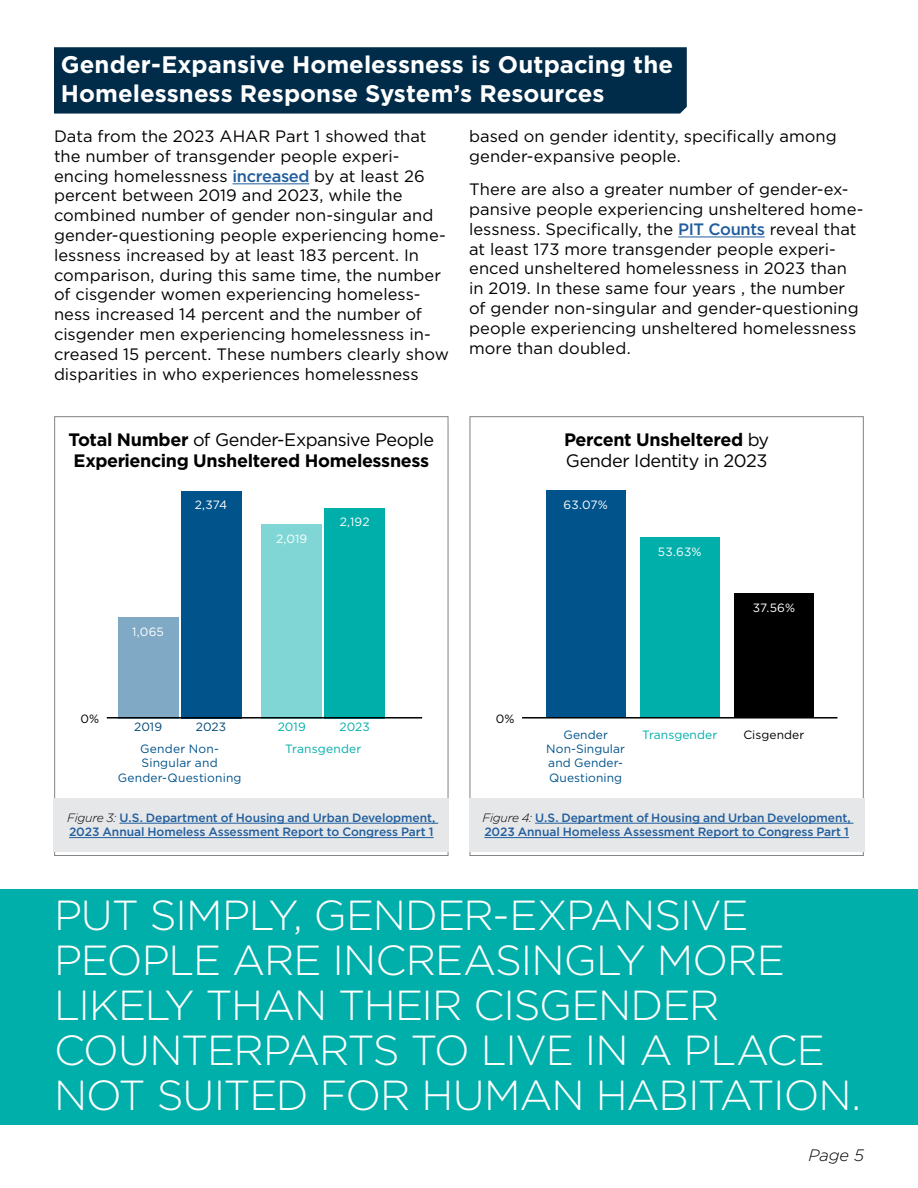
<style>
.page{position:relative;width:918px;height:1188px;background:#fff}
.page>*{position:absolute;margin:0;border:0;box-sizing:border-box;transform-origin:0 0}
.t1{font:300 42px/45px "Gotham";letter-spacing:-.03em;color:#fff}
.t2{font:700 24px/28.8px "Gotham";color:#fff}
.t3{font:700 18px/21.6px "Gotham";letter-spacing:-.02em;color:#000}
.t4{font:18px/21.6px "Gotham";letter-spacing:-.025em;color:#000}
.t5{font:16.5px/19.8px "Gotham";letter-spacing:.005em;color:#000}
.t6{font:italic 300 16.5px "Gotham";color:#000}
.t7{font:500 12px/14.4px "Gotham";letter-spacing:-.005em;color:#215e9e}
.t8{font:12px/14.4px "Gotham";letter-spacing:.015em;color:#00538b;text-align:center}
.t9{font:12px "Gotham";letter-spacing:.01em;color:#fff}
.t10{font:12px "Gotham";letter-spacing:.01em;color:#00aeaa}
.t11{font:12px "Gotham";letter-spacing:.01em;color:#000}
.t12{font:12px "Gotham";letter-spacing:.005em;color:#004877}
.s1{font-weight:500;color:#215e9e}
.s2{font-weight:400}
.s3{font-weight:700}
.s4{font-weight:300;font-style:italic;color:#000}
</style>
<div class="page">
<div style="left:54px;top:47px;width:633px;height:67px;background:#002b49"></div>
<hr style="left:233px;top:184px;width:76px;height:1px;background:#215e9e">
<hr style="left:678px;top:237px;width:87px;height:1px;background:#215e9e">
<div style="left:0;top:890px;width:918px;height:235px;background:#00aeaa"></div>
<div style="left:546px;top:491px;width:79px;height:226px;background:#00538b"></div>
<div style="left:181px;top:491px;width:61px;height:228px;background:#00538b"></div>
<div style="left:324px;top:508px;width:61px;height:211px;background:#00aeaa"></div>
<div style="left:118px;top:617px;width:61px;height:102px;background:#80a9c5"></div>
<div style="left:261px;top:524px;width:61px;height:195px;background:#80d6d4"></div>
<div style="left:640px;top:538px;width:79px;height:179px;background:#00aeaa"></div>
<div style="left:734px;top:593px;width:80px;height:124px;background:#000"></div>
<div style="left:469px;top:799px;width:395px;height:53px;background:#e6e7e8"></div>
<hr style="left:535px;top:823px;width:318px;height:1px;background:#215e9e">
<hr style="left:484px;top:837px;width:365px;height:1px;background:#215e9e">
<div style="left:54px;top:799px;width:395px;height:53px;background:#e6e7e8"></div>
<hr style="left:119px;top:823px;width:319px;height:1px;background:#215e9e">
<hr style="left:69px;top:837px;width:365px;height:1px;background:#215e9e">
<hr style="left:522px;top:717px;width:315px;height:2px;background:#000">
<hr style="left:107px;top:717px;width:315px;height:2px;background:#000">
<h2 class="t2" style="left:61px;top:50px;width:614px">Gender-Expansive Homelessness is Outpacing the<br>Homelessness Response System’s Resources</h2>
<p class="t5" style="left:54px;top:126px;width:396px">Data from the 2023 AHAR Part 1 showed that the number of transgender people experi&shy;encing homelessness <span class="s1">increased</span> by at least 26 percent between 2019 and 2023, while the combined number of gender non-singular and gender-questioning people experiencing home&shy;lessness increased by at least 183 percent. In comparison, during this same time, the number of cisgender women experiencing homeless&shy;ness increased 14 percent and the number of cisgender men experiencing homelessness in&shy;creased 15 percent. These numbers clearly show disparities in who experiences homelessness</p>
<p class="t5" style="left:469px;top:126px;width:369px">based on gender identity, specifically among gender-expansive people.</p>
<p class="t5" style="left:469px;top:179px;width:396px">There are also a greater number of gender-ex&shy;pansive people experiencing unsheltered home&shy;lessness. Specifically, the <span class="s1">PIT Counts</span> reveal that at least 173 more transgender people experi&shy;enced unsheltered homelessness in 2023 than in 2019. In these same four years , the number of gender non-singular and gender-questioning people experiencing unsheltered homelessness more than doubled.</p>
<p class="t3" style="left:68px;top:429px;width:367px">Total Number <span class="s2">of Gender-Expansive People<br></span>Experiencing Unsheltered Homelessness</p>
<p class="t9" style="left:195px;top:497px;width:34px">2,374</p>
<p class="t9" style="left:132px;top:624px;width:33px">1,065</p>
<p class="t9" style="left:276px;top:531px;width:33px">2,019</p>
<p class="t9" style="left:340px;top:514px;width:31px">2,192</p>
<p class="t11" style="left:81px;top:711px;width:20px">0%</p>
<p class="t11" style="left:496px;top:711px;width:20px">0%</p>
<p class="t12" style="left:134px;top:719px;width:30px">2019</p>
<p class="t12" style="left:196px;top:719px;width:32px">2023</p>
<p class="t10" style="left:278px;top:719px;width:30px">2019</p>
<p class="t10" style="left:340px;top:719px;width:32px">2023</p>
<p class="t8" style="left:118px;top:741px;width:125px">Gender Non-<br>Singular and<br>Gender-Questioning</p>
<p class="t10" style="left:285px;top:741px;width:78px">Transgender</p>
<p class="t4" style="left:564px;top:428px;width:207px"><span class="s3">Percent Unsheltered</span> by<br>Gender Identity in 2023</p>
<p class="t9" style="left:564px;top:497px;width:46px">63.07%</p>
<p class="t9" style="left:658px;top:544px;width:45px">53.63%</p>
<p class="t9" style="left:753px;top:600px;width:44px">37.56%</p>
<p class="t8" style="left:546px;top:727px;width:80px">Gender<br>Non-Singular and Gender-<br>Questioning</p>
<p class="t10" style="left:642px;top:727px;width:77px">Transgender</p>
<p class="t11" style="left:743px;top:727px;width:63px">Cisgender</p>
<p class="t7" style="left:67px;top:810px;width:370px"><span class="s4">Figure 3:</span> U.S. Department of Housing and Urban Development,<br>2023 Annual Homeless Assessment Report to Congress Part 1</p>
<p class="t7" style="left:483px;top:810px;width:370px"><span class="s4">Figure 4:</span> U.S. Department of Housing and Urban Development,<br>2023 Annual Homeless Assessment Report to Congress Part 1</p>
<h1 class="t1" style="left:54px;top:892px;width:809px">PUT SIMPLY, GENDER-EXPANSIVE<br>PEOPLE ARE INCREASINGLY MORE<br>LIKELY THAN THEIR CISGENDER<br>COUNTERPARTS TO LIVE IN A PLACE<br>NOT SUITED FOR HUMAN HABITATION.</h1>
<p class="t6" style="left:808px;top:1144px;width:57px">Page 5</p>
</div>
